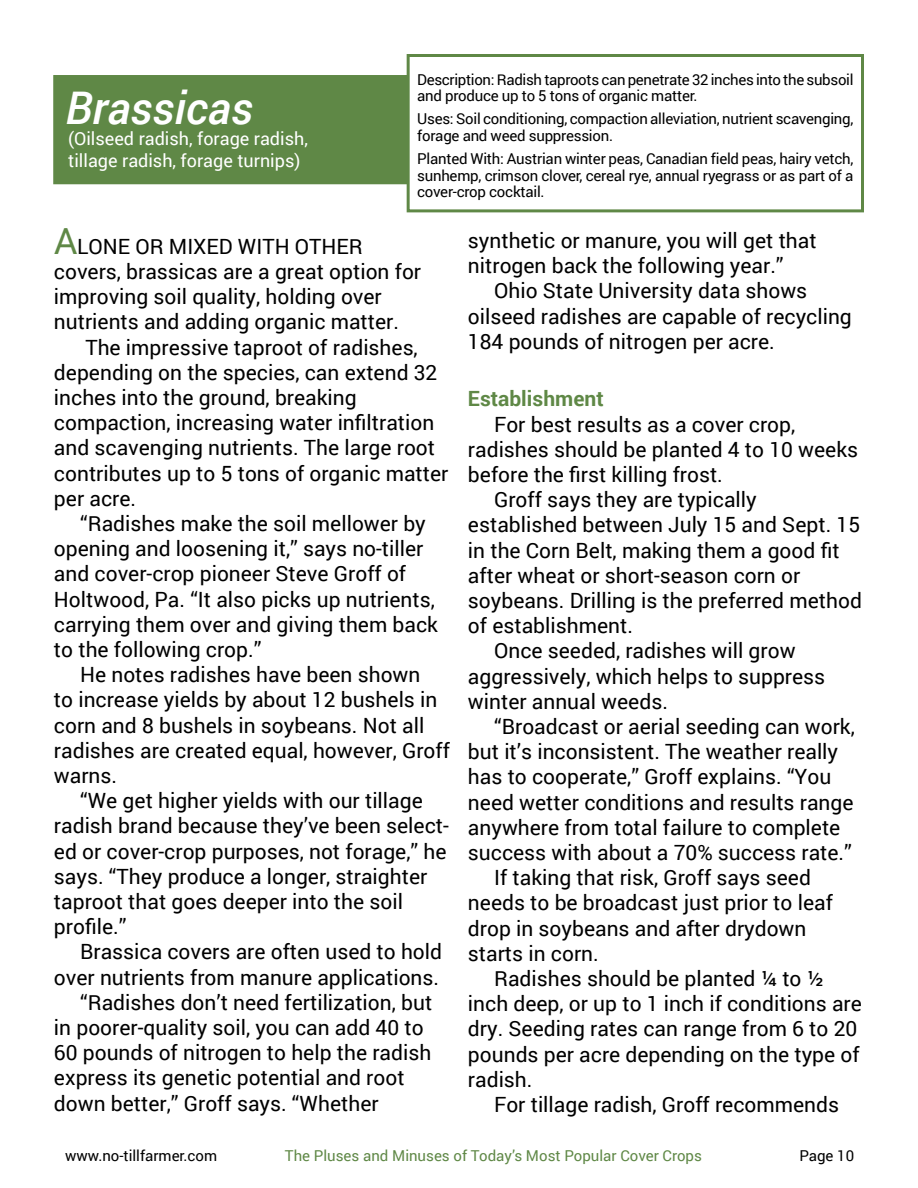
<style>
.page{position:relative;width:918px;height:1188px;background:#fff}
.page>*{position:absolute;margin:0;border:0;box-sizing:border-box;transform-origin:0 0}
.t1{font:italic 500 45px "Roboto";color:#fff}
.t2{font:21px/25.2px "Roboto";color:#000}
.t3{font:700 21px "Roboto";color:#5f8846}
.t4{font:18px/21.6px "Roboto";color:#fff}
.t5{font:15px/16.5px "Roboto";letter-spacing:-.015em;color:#000}
.t6{font:15px "Roboto";color:#5f8846}
.s1{font-size:36px;color:#5f8846}
</style>
<div class="page">
<div style="left:54px;top:76px;width:353px;height:108px;background:#5f8846"></div>
<div style="left:53px;top:75px;width:354px;height:109px;border:2px solid #5f8846"></div>
<div style="left:407px;top:54px;width:457px;height:158px;border:3px solid #5f8846"></div>
<h1 class="t1" style="left:65px;top:76px;width:189px">Brassicas</h1>
<p class="t4" style="left:68px;top:127px;width:241px">(Oilseed radish, forage radish, tillage radish, forage turnips)</p>
<p class="t5" style="left:417px;top:71px;width:438px">Description: Radish taproots can penetrate 32 inches into the subsoil and produce up to 5 tons of organic matter.</p>
<p class="t5" style="left:417px;top:110px;width:438px">Uses: Soil conditioning, compaction alleviation, nutrient scavenging, forage and weed suppression.</p>
<p class="t5" style="left:417px;top:150px;width:438px;text-align:justify">Planted With: Austrian winter peas, Canadian field peas, hairy vetch, sunhemp, crimson clover, cereal rye, annual ryegrass or as part of a cover-crop cocktail.</p>
<p class="t2" style="left:54px;top:233px;width:369px"><span class="s1">A</span>LONE OR MIXED WITH OTHER covers, brassicas are a great option for improving soil quality, holding over nutrients and adding organic matter.</p>
<p class="t2" style="left:54px;top:334px;width:396px;text-indent:31px">The impressive taproot of radishes, depending on the species, can extend 32 inches into the ground, breaking compaction, increasing water infiltration and scavenging nutrients. The large root contributes up to 5 tons of organic matter per acre.</p>
<p class="t2" style="left:54px;top:510px;width:386px;text-indent:26px">“Radishes make the soil mellower by opening and loosening it,” says no-tiller and cover-crop pioneer Steve Groff of Holtwood, Pa. “It also picks up nutrients, carrying them over and giving them back to the following crop.”</p>
<p class="t2" style="left:54px;top:661px;width:398px;text-indent:26px">He notes radishes have been shown<br>to increase yields by about 12 bushels in corn and 8 bushels in soybeans. Not all radishes are created equal, however, Groff warns.</p>
<p class="t2" style="left:54px;top:787px;width:396px;text-indent:26px">“We get higher yields with our tillage radish brand because they’ve been select&shy;ed or cover-crop purposes, not forage,” he says. “They produce a longer, straighter taproot that goes deeper into the soil profile.”</p>
<p class="t2" style="left:80px;top:938px;width:363px">Brassica covers are often used to hold</p>
<p class="t2" style="left:54px;top:964px;width:387px">over nutrients from manure applications.</p>
<p class="t2" style="left:80px;top:989px;width:354px">“Radishes don’t need fertilization, but</p>
<p class="t2" style="left:54px;top:1014px;width:371px">in poorer-quality soil, you can add 40 to</p>
<p class="t2" style="left:54px;top:1039px;width:379px">60 pounds of nitrogen to help the radish</p>
<p class="t2" style="left:54px;top:1064px;width:352px">express its genetic potential and root</p>
<p class="t2" style="left:54px;top:1090px;width:326px">down better,” Groff says. “Whether</p>
<p class="t2" style="left:468px;top:227px;width:350px">synthetic or manure, you will get that nitrogen back the following year.”</p>
<p class="t2" style="left:468px;top:277px;width:385px;text-indent:26px">Ohio State University data shows oilseed radishes are capable of recycling<br>184 pounds of nitrogen per acre.</p>
<p class="t3" style="left:468px;top:384px;width:137px">Establishment</p>
<p class="t2" style="left:494px;top:411px;width:303px">For best results as a cover crop,</p>
<p class="t2" style="left:468px;top:436px;width:392px">radishes should be planted 4 to 10 weeks</p>
<p class="t2" style="left:468px;top:461px;width:256px">before the first killing frost.</p>
<p class="t2" style="left:494px;top:486px;width:264px">Groff says they are typically</p>
<p class="t2" style="left:468px;top:511px;width:394px">established between July 15 and Sept. 15</p>
<p class="t2" style="left:468px;top:537px;width:373px">in the Corn Belt, making them a good fit</p>
<p class="t2" style="left:468px;top:562px;width:334px">after wheat or short-season corn or</p>
<p class="t2" style="left:468px;top:587px;width:395px">soybeans. Drilling is the preferred method</p>
<p class="t2" style="left:468px;top:612px;width:167px">of establishment.</p>
<p class="t2" style="left:494px;top:637px;width:303px">Once seeded, radishes will grow</p>
<p class="t2" style="left:468px;top:663px;width:359px">aggressively, which helps to suppress</p>
<p class="t2" style="left:468px;top:688px;width:201px">winter annual weeds.</p>
<p class="t2" style="left:494px;top:713px;width:362px">“Broadcast or aerial seeding can work,</p>
<p class="t2" style="left:468px;top:738px;width:372px">but it’s inconsistent. The weather really</p>
<p class="t2" style="left:468px;top:763px;width:365px">has to cooperate,” Groff explains. “You</p>
<p class="t2" style="left:468px;top:789px;width:387px">need wetter conditions and results range</p>
<p class="t2" style="left:468px;top:814px;width:374px">anywhere from total failure to complete</p>
<p class="t2" style="left:468px;top:839px;width:385px">success with about a 70% success rate.”</p>
<p class="t2" style="left:494px;top:864px;width:318px">If taking that risk, Groff says seed</p>
<p class="t2" style="left:468px;top:889px;width:366px">needs to be broadcast just prior to leaf</p>
<p class="t2" style="left:468px;top:915px;width:340px">drop in soybeans and after drydown</p>
<p class="t2" style="left:468px;top:940px;width:132px">starts in corn.</p>
<p class="t2" style="left:494px;top:965px;width:332px">Radishes should be planted ¼ to ½</p>
<p class="t2" style="left:468px;top:990px;width:395px">inch deep, or up to 1 inch if conditions are</p>
<p class="t2" style="left:468px;top:1015px;width:391px">dry. Seeding rates can range from 6 to 20</p>
<p class="t2" style="left:468px;top:1041px;width:393px">pounds per acre depending on the type of</p>
<p class="t2" style="left:468px;top:1066px;width:66px">radish.</p>
<p class="t2" style="left:494px;top:1091px;width:347px">For tillage radish, Groff recommends</p>
<p class="t5" style="left:65px;top:1147px;width:153px">www.no-tillfarmer.com</p>
<p class="t6" style="left:285px;top:1146px;width:419px">The Pluses and Minuses of Today’s Most Popular Cover Crops</p>
<p class="t5" style="left:799px;top:1147px;width:56px">Page 10</p>
</div>
